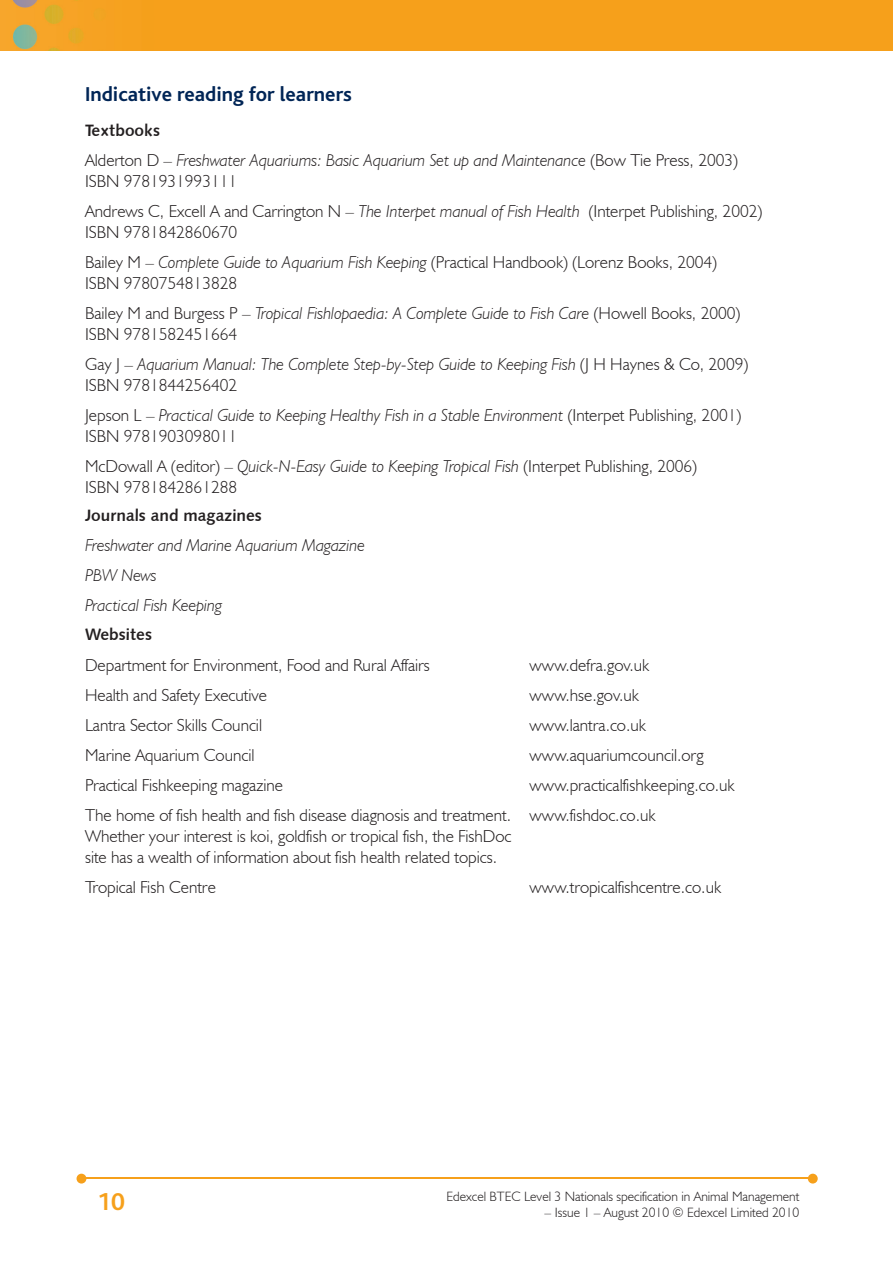
<style>
.page{position:relative;width:893px;height:1263px;background:#fff}
.page>*{position:absolute;margin:0;border:0;box-sizing:border-box;transform-origin:0 0}
.t1{font:700 25.5px "Bliss";color:#f6a01b}
.t2{font:700 21px "Bliss";color:#002556}
.t3{font:300 17.25px/21px "Humanist 521 BT";color:#231f20}
.t4{font:italic 300 17.25px/21px "Humanist 521 BT";color:#231f20}
.t5{font:16.5px "Humanist 531 BT Bold A";color:#231f20}
.t6{font:300 13.5px "Humanist 521 BT";color:#231f20}
.s1{font-style:normal}
.s2{font-style:italic}
</style>
<div class="page">
<img style="left:0;top:0;width:893px;height:51px">
<hr style="left:82px;top:1178px;width:728px;height:1px;background:#f6a01b">
<svg style="left:808px;top:1174px;width:10px;height:9px"></svg>
<svg style="left:77px;top:1174px;width:9px;height:9px"></svg>
<p class="t2" style="left:85px;top:83px;width:268px">Indicative reading for learners</p>
<p class="t5" style="left:85px;top:120px;width:77px">Textbooks</p>
<p class="t4" style="left:85px;top:149px;width:654px"><span class="s1">Alderton D –</span> Freshwater Aquariums: Basic Aquarium Set up and Maintenance <span class="s1">(Bow Tie Press, 2003)<br>ISBN 9781931993111</span></p>
<p class="t3" style="left:85px;top:200px;width:679px">Andrews C, Excell A and Carrington N – <span class="s2">The Interpet manual of Fish Health</span> (Interpet Publishing, 2002)<br>ISBN 9781842860670</p>
<p class="t3" style="left:85px;top:251px;width:633px">Bailey M – <span class="s2">Complete Guide to Aquarium Fish Keeping</span> (Practical Handbook) (Lorenz Books, 2004)<br>ISBN 9780754813828</p>
<p class="t3" style="left:85px;top:302px;width:657px">Bailey M and Burgess P – <span class="s2">Tropical Fishlopaedia: A Complete Guide to Fish Care</span> (Howell Books, 2000)<br>ISBN 9781582451664</p>
<p class="t4" style="left:85px;top:353px;width:665px"><span class="s1">Gay J –</span> Aquarium Manual: The Complete Step-by-Step Guide to Keeping Fish <span class="s1">(J H Haynes &amp; Co, 2009)<br>ISBN 9781844256402</span></p>
<p class="t4" style="left:85px;top:404px;width:658px"><span class="s1">Jepson L –</span> Practical Guide to Keeping Healthy Fish in a Stable Environment <span class="s1">(Interpet Publishing, 2001)<br>ISBN 9781903098011</span></p>
<p class="t3" style="left:85px;top:455px;width:614px">McDowall A (editor) – <span class="s2">Quick-N-Easy Guide to Keeping Tropical Fish</span> (Interpet Publishing, 2006)<br>ISBN 9781842861288</p>
<p class="t5" style="left:85px;top:505px;width:178px">Journals and magazines</p>
<p class="t4" style="left:85px;top:530px;width:281px;line-height:30px">Freshwater and Marine Aquarium Magazine<br>PBW News<br>Practical Fish Keeping</p>
<p class="t5" style="left:85px;top:624px;width:69px">Websites</p>
<p class="t3" style="left:85px;top:654px;width:346px">Department for Environment, Food and Rural Affairs</p>
<p class="t3" style="left:530px;top:654px;width:121px">www.defra.gov.uk</p>
<p class="t3" style="left:85px;top:684px;width:184px">Health and Safety Executive</p>
<p class="t3" style="left:530px;top:684px;width:111px">www.hse.gov.uk</p>
<p class="t3" style="left:85px;top:714px;width:179px">Lantra Sector Skills Council</p>
<p class="t3" style="left:530px;top:714px;width:118px">www.lantra.co.uk</p>
<p class="t3" style="left:85px;top:744px;width:171px">Marine Aquarium Council</p>
<p class="t3" style="left:530px;top:744px;width:175px">www.aquariumcouncil.org</p>
<p class="t3" style="left:85px;top:774px;width:200px">Practical Fishkeeping magazine</p>
<p class="t3" style="left:530px;top:774px;width:207px">www.practicalfishkeeping.co.uk</p>
<p class="t3" style="left:85px;top:804px;width:428px;text-align:justify">The home of fish health and fish disease diagnosis and treatment.<br>Whether your interest is koi, goldfish or tropical fish, the FishDoc site has a wealth of information about fish health related topics.</p>
<p class="t3" style="left:530px;top:804px;width:127px">www.fishdoc.co.uk</p>
<p class="t3" style="left:85px;top:876px;width:132px">Tropical Fish Centre</p>
<p class="t3" style="left:530px;top:876px;width:193px">www.tropicalfishcentre.co.uk</p>
<h1 class="t1" style="left:97px;top:1189px;width:29px">10</h1>
<p class="t6" style="left:446px;top:1188px;width:354px">Edexcel BTEC Level 3 Nationals specification in Animal Management</p>
<p class="t6" style="left:545px;top:1204px;width:256px">– Issue 1 – August 2010 © Edexcel Limited 2010</p>
</div>
